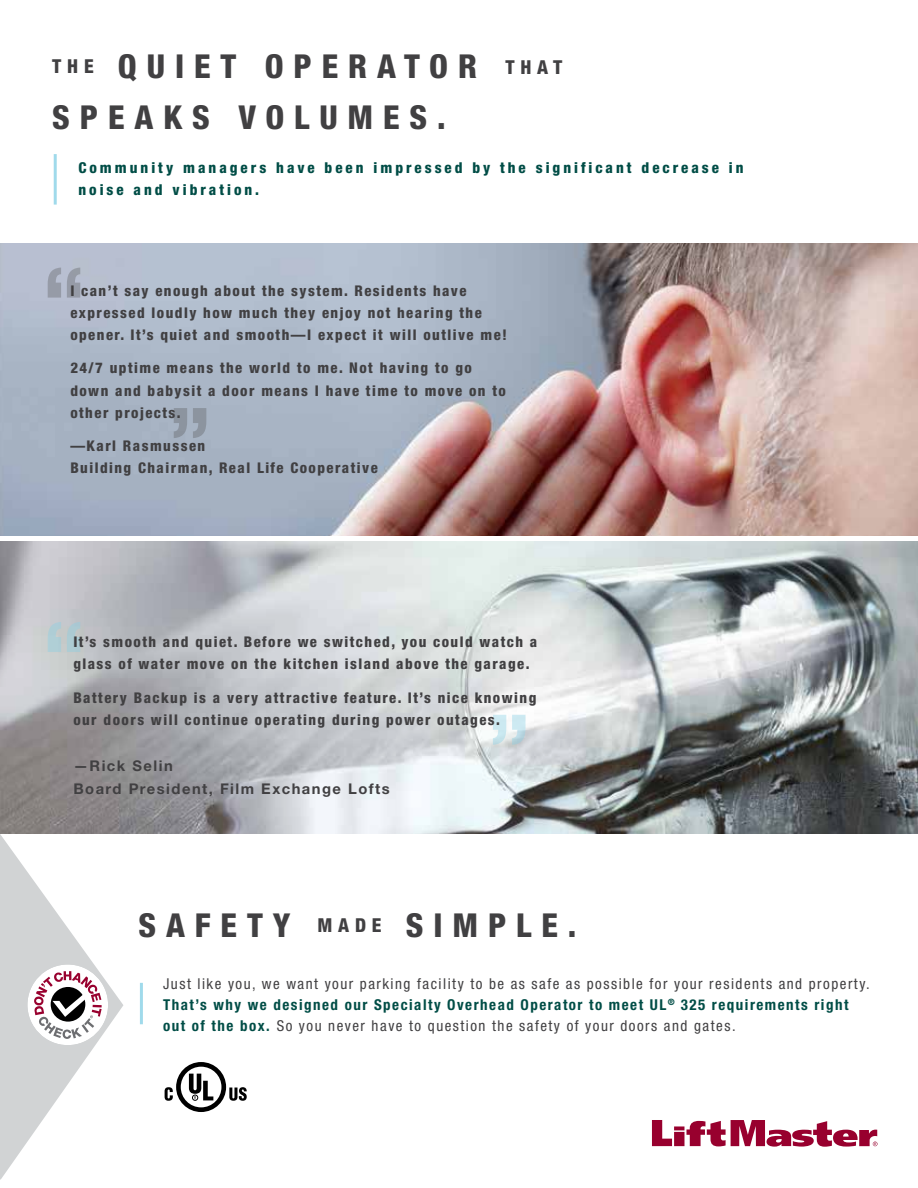
<style>
.page{position:relative;width:918px;height:1188px;background:#fff}
.page>*{position:absolute;margin:0;border:0;box-sizing:border-box;transform-origin:0 0}
.t1{font:800 condensed 86.1px "Helvetica Neue LT Std";color:#58595b}
.t2{font:800 condensed 86.1px "Helvetica Neue LT Std";color:#89d1e6}
.t3{font:800 condensed 33px/51px "Helvetica Neue LT Std";letter-spacing:.3em;color:#414042}
.t4{font:condensed 15px/21px "Helvetica Neue LT Std";letter-spacing:.1em;color:#414042}
.t5{font:800 condensed 15px/22.5px "Helvetica Neue LT Std";letter-spacing:.2em;color:#004d46}
.t6{font:800 condensed 14.7px/22.2px "Helvetica Neue LT Std";letter-spacing:.1em;color:#414042}
.t7{font:700 14.7px/22.2px "Helvetica Neue LT Std";letter-spacing:.1em;color:#414042}
.s1{font-size:19.2px}
.s2{font-weight:700;color:#004d46}
</style>
<div class="page">
<img style="left:0;top:243px;width:918px;height:292px">
<img style="left:0;top:542px;width:918px;height:292px">
<hr style="left:140px;top:983px;width:3px;height:41px;background:#89d1e6">
<svg style="left:0;top:834px;width:123px;height:345px"></svg>
<svg style="left:165px;top:1062px;width:82px;height:50px"></svg>
<hr style="left:54px;top:154px;width:3px;height:51px;background:#89d1e6">
<svg style="left:652px;top:1120px;width:225px;height:27px"></svg>
<h2 class="t3" style="left:52px;top:40px;width:511px"><sup>THE</sup> QUIET OPERATOR <span class="s1">THAT<br></span>SPEAKS VOLUMES.</h2>
<p class="t5" style="left:78px;top:156px;width:667px">Community managers have been impressed by the significant decrease in noise and vibration.</p>
<h1 class="t1" style="left:43px;top:245px;width:43px">“</h1>
<p class="t6" style="left:70px;top:279px;width:438px">I can’t say enough about the system. Residents have expressed loudly how much they enjoy not hearing the opener. It’s quiet and smooth—I expect it will outlive me!</p>
<p class="t6" style="left:70px;top:357px;width:437px">24/7 uptime means the world to me. Not having to go down and babysit a door means I have time to move on to other projects.</p>
<p class="t6" style="left:70px;top:434px;width:309px">—Karl Rasmussen<br>Building Chairman, Real Life Cooperative</p>
<h1 class="t1" style="left:169px;top:386px;width:43px">”</h1>
<h1 class="t2" style="left:43px;top:599px;width:43px">“</h1>
<p class="t6" style="left:73px;top:631px;width:465px">It’s smooth and quiet. Before we switched, you could watch a glass of water move on the kitchen island above the garage.</p>
<p class="t6" style="left:73px;top:686px;width:465px">Battery Backup is a very attractive feature. It’s nice knowing our doors will continue operating during power outages.</p>
<p class="t7" style="left:73px;top:755px;width:318px">—Rick Selin<br>Board President, Film Exchange Lofts</p>
<h1 class="t2" style="left:489px;top:692px;width:43px">”</h1>
<h2 class="t3" style="left:138px;top:899px;width:440px">SAFETY <sup>MADE</sup> SIMPLE.</h2>
<p class="t4" style="left:163px;top:973px;width:708px">Just like you, we want your parking facility to be as safe as possible for your residents and property.<br><span class="s2">That’s why we designed our Specialty Overhead Operator to meet UL</span><sup>®</sup> <span class="s2">325 requirements right out of the box.</span> So you never have to question the safety of your doors and gates.</p>
</div>
